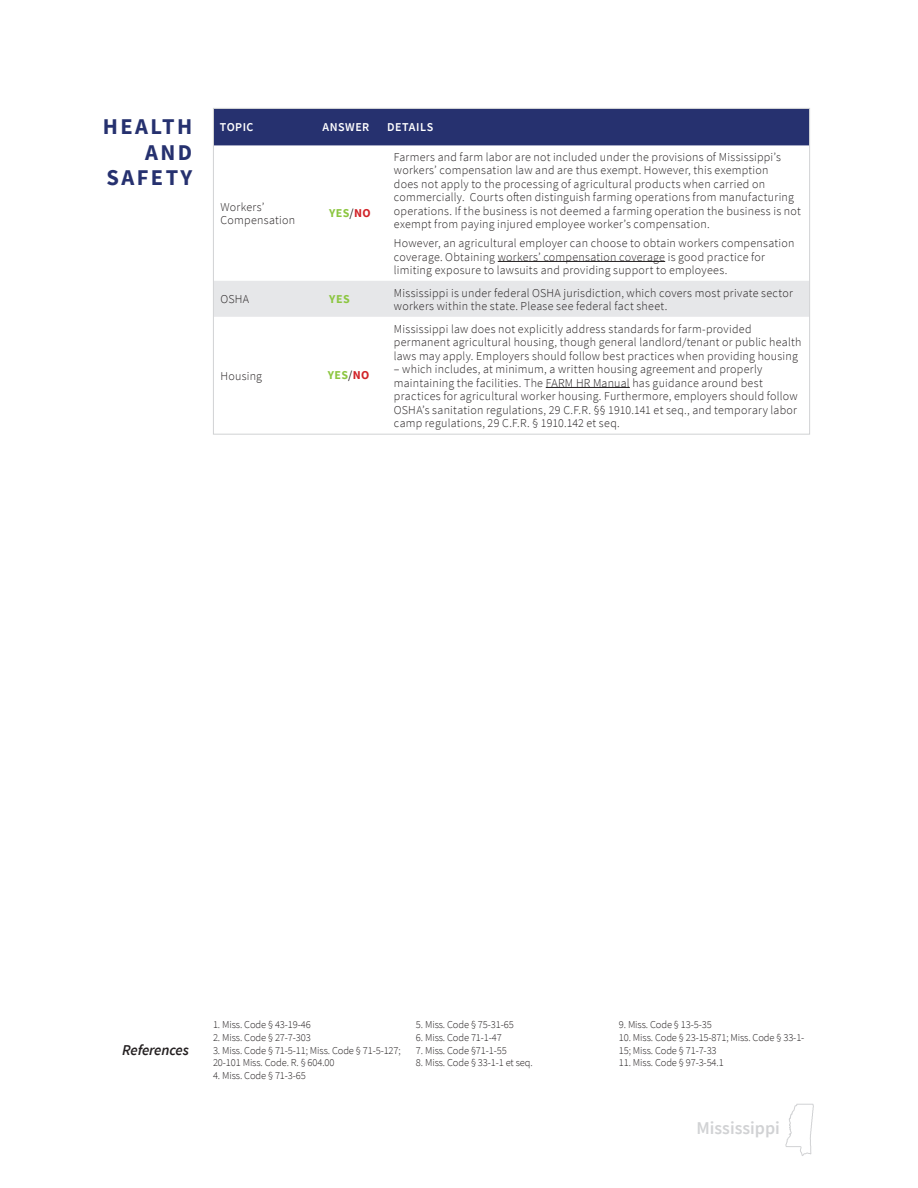
<style>
.page{position:relative;width:918px;height:1188px;background:#fff}
.page>*{position:absolute;margin:0;border:0;box-sizing:border-box;transform-origin:0 0}
.t1{font:700 22.5px/25.5px "Source Sans Pro";letter-spacing:.11em;color:#26316f;text-align:right}
.t2{font:600 18px "Source Sans Pro";color:#d1d2d4}
.t3{font:italic 600 15px "Source Sans Pro";letter-spacing:-.01em;color:#231f20}
.Row_Categories{font:300 12px/13.5px "Source Sans Pro";letter-spacing:.02em;color:#231f20}
.Column_Headers{font:600 12px "Source Sans Pro";letter-spacing:.045em;color:#fff}
.Row_Categories-2{font:700 12px "Source Sans Pro";letter-spacing:.03em;color:#8cc641}
.Row_Categories_YES{font:700 12px "Source Sans Pro";color:#8cc641}
.t4{font:300 10.5px/12.6px "Source Sans Pro";letter-spacing:-.01em;color:#231f20}
.s1{font-weight:400;color:#231f20}
.s2{color:#d12429}
</style>
<div class="page">
<div style="left:215px;top:110px;width:593px;height:36px;background:#26316f"></div>
<div style="left:215px;top:281px;width:593px;height:36px;background:#e6e7e9"></div>
<hr style="left:498px;top:261px;width:167px;height:1px;background:#231f20">
<hr style="left:546px;top:387px;width:84px;height:1px;background:#231f20">
<svg style="left:785px;top:1103px;width:29px;height:53px"></svg>
<p class="t1" style="left:103px;top:114px;width:91px">HEALTH<br>AND<br>SAFETY</p>
<p class="Column_Headers" style="left:220px;top:119px;width:35px">TOPIC</p>
<p class="Column_Headers" style="left:322px;top:119px;width:48px">ANSWER</p>
<p class="Column_Headers" style="left:387px;top:119px;width:48px">DETAILS</p>
<p class="Row_Categories" style="left:221px;top:200px;width:76px">Workers’<br>Compensation</p>
<p class="Row_Categories-2" style="left:329px;top:205px;width:43px">YES<span class="s1">/</span><span class="s2">NO</span></p>
<p class="Row_Categories" style="left:394px;top:150px;width:408px">Farmers and farm labor are not included under the provisions of Mississippi’s workers’ compensation law and are thus exempt. However, this exemption<br>does not apply to the processing of agricultural products when carried on commercially. Courts often distinguish farming operations from manufacturing operations. If the business is not deemed a farming operation the business is not exempt from paying injured employee worker’s compensation.</p>
<p class="Row_Categories" style="left:394px;top:236px;width:402px">However, an agricultural employer can choose to obtain workers compensation coverage. Obtaining workers’ compensation coverage is good practice for limiting exposure to lawsuits and providing support to employees.</p>
<p class="Row_Categories" style="left:221px;top:293px;width:30px">OSHA</p>
<p class="Row_Categories_YES" style="left:329px;top:291px;width:22px">YES</p>
<p class="Row_Categories" style="left:394px;top:286px;width:401px">Mississippi is under federal OSHA jurisdiction, which covers most private sector workers within the state. Please see federal fact sheet.</p>
<p class="Row_Categories" style="left:221px;top:369px;width:43px">Housing</p>
<p class="Row_Categories-2" style="left:328px;top:367px;width:43px">YES<span class="s1">/</span><span class="s2">NO</span></p>
<p class="Row_Categories" style="left:394px;top:322px;width:409px">Mississippi law does not explicitly address standards for farm-provided permanent agricultural housing, though general landlord/tenant or public health laws may apply. Employers should follow best practices when providing housing</p>
<p class="Row_Categories" style="left:394px;top:362px;width:405px">– which includes, at minimum, a written housing agreement and properly maintaining the facilities. The FARM HR Manual has guidance around best practices for agricultural worker housing. Furthermore, employers should follow OSHA’s sanitation regulations, 29 C.F.R. §§ 1910.141 et seq., and temporary labor camp regulations, 29 C.F.R. § 1910.142 et seq.</p>
<p class="t3" style="left:122px;top:1041px;width:68px">References</p>
<p class="t4" style="left:213px;top:1019px;width:99px">1. Miss. Code § 43-19-46</p>
<p class="t4" style="left:213px;top:1031px;width:99px">2. Miss. Code § 27-7-303</p>
<p class="t4" style="left:213px;top:1044px;width:189px">3. Miss. Code § 71-5-11; Miss. Code § 71-5-127;<br>20-101 Miss. Code. R. § 604.00</p>
<p class="t4" style="left:213px;top:1069px;width:94px">4. Miss. Code § 71-3-65</p>
<p class="t4" style="left:416px;top:1019px;width:99px">5. Miss. Code § 75-31-65</p>
<p class="t4" style="left:416px;top:1031px;width:87px">6. Miss. Code 71-1-47</p>
<p class="t4" style="left:416px;top:1044px;width:92px">7. Miss. Code §71-1-55</p>
<p class="t4" style="left:416px;top:1057px;width:118px">8. Miss. Code § 33-1-1 et seq.</p>
<p class="t4" style="left:619px;top:1019px;width:94px">9. Miss. Code § 13-5-35</p>
<p class="t4" style="left:619px;top:1031px;width:187px">10. Miss. Code § 23-15-871; Miss. Code § 33-1-<br>15; Miss. Code § 71-7-33</p>
<p class="t4" style="left:619px;top:1057px;width:106px">11. Miss. Code § 97-3-54.1</p>
<p class="t2" style="left:696px;top:1116px;width:85px">Mississippi</p>
</div>
